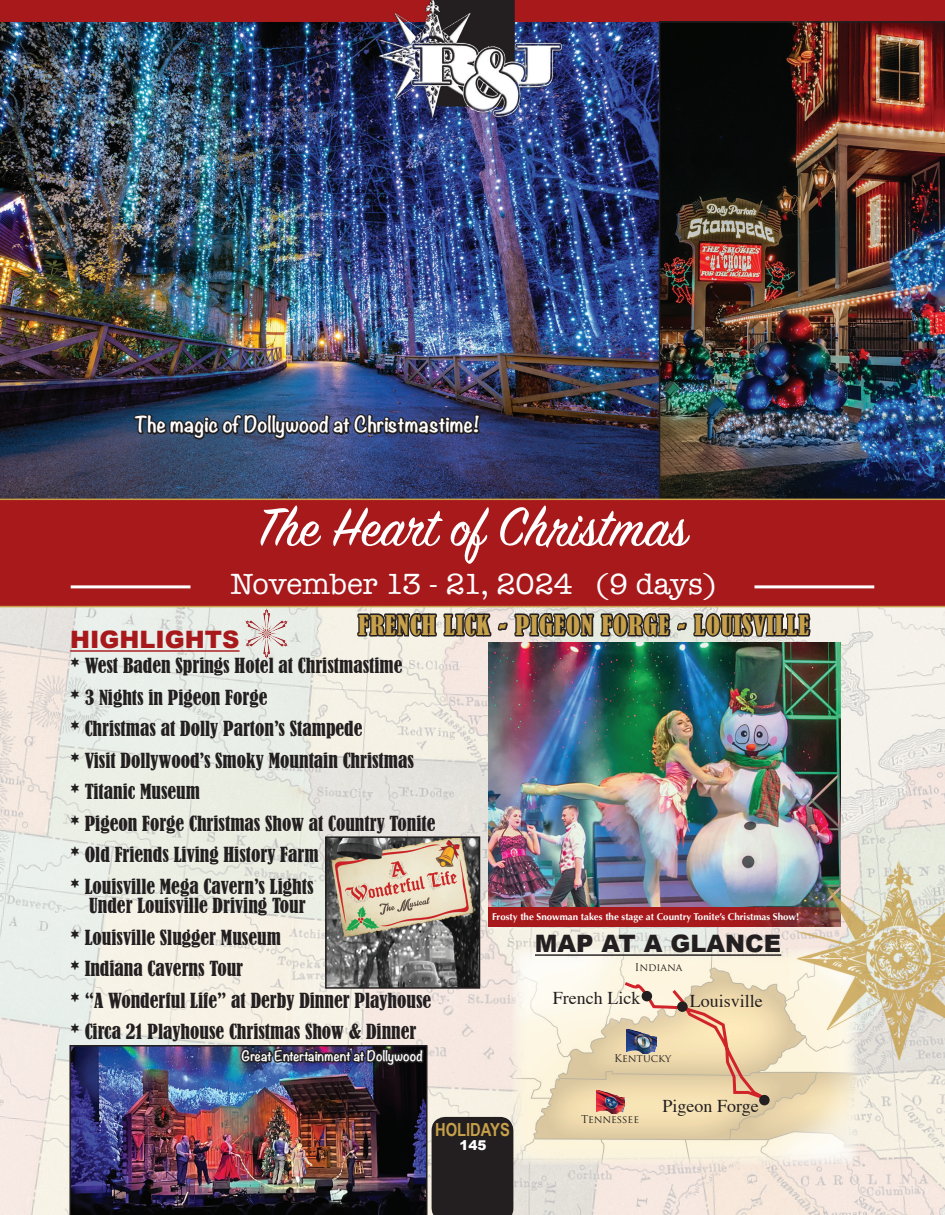
<style>
.page{position:relative;width:945px;height:1215px;background:#fff}
.page>*{position:absolute;margin:0;border:0;box-sizing:border-box;transform-origin:0 0}
.t1{font:60px "Sign Painter House Script";color:#fff}
.t2{font:30px "American Typewriter";color:#fff}
.t3{font:condensed 25.5px "Bernard";letter-spacing:.05em;color:#c6a04a}
.t4{font:900 24px "Arial";color:#231f20}
.t5{font:900 24px "Arial";color:#a8191c}
.t6{font:condensed 19.5px "Bernard";color:#231f20}
.t7{font:700 19.5px "Noteworthy";color:#fff}
.t8{font:18px "Times";color:#231f20}
.t9{font:700 18px "Arial Narrow";color:#c6a04a}
.t10{font:900 13.5px "Arial";color:#fff}
.t11{font:700 12.75px "Noteworthy";color:#fff}
.t12{font:10.5px "Trajan Pro";color:#231f20}
.t13{font:700 9.75px "Optima";color:#fff}
</style>
<div class="page">
<div style="left:0;top:0;width:945px;height:27px;background:#a8191c"></div>
<img style="left:0;top:607px;width:945px;height:608px">
<img style="left:0;top:22px;width:659px;height:477px">
<img style="left:659px;top:21px;width:286px;height:478px">
<img style="left:512px;top:948px;width:347px;height:217px">
<svg style="left:622px;top:980px;width:176px;height:133px;background:#ecd3ac"></svg>
<img style="left:627px;top:1029px;width:29px;height:24px">
<img style="left:596px;top:1091px;width:29px;height:23px">
<div style="left:642px;top:991px;width:10px;height:10px;background:#231f20;border-radius:50%"></div>
<div style="left:677px;top:1001px;width:11px;height:11px;background:#231f20;border-radius:50%"></div>
<div style="left:759px;top:1095px;width:11px;height:10px;background:#231f20;border-radius:50%"></div>
<div style="left:0;top:499px;width:945px;height:108px;background:#a8191c"></div>
<hr style="left:755px;top:585px;width:119px;height:3px;background:#fff">
<hr style="left:71px;top:585px;width:119px;height:3px;background:#fff">
<img style="left:244px;top:607px;width:44px;height:53px">
<img style="left:132px;top:389px;width:351px;height:67px">
<img style="left:361px;top:0;width:202px;height:138px">
<div style="left:432px;top:1117px;width:81px;height:98px;background:#231f20"></div>
<hr style="left:70px;top:650px;width:170px;height:2px;background:#a8191c">
<img style="left:69px;top:1045px;width:359px;height:170px">
<svg style="left:355px;top:518px;width:457px;height:186px;background:#ab5251"></svg>
<hr style="left:535px;top:954px;width:246px;height:2px;background:#231f20">
<img style="left:488px;top:643px;width:352px;height:265px">
<div style="left:488px;top:908px;width:352px;height:19px;background:#a8191c"></div>
<img style="left:238px;top:1023px;width:188px;height:108px">
<img style="left:778px;top:852px;width:167px;height:227px">
<img style="left:328px;top:839px;width:149px;height:147px">
<div style="left:325px;top:836px;width:155px;height:153px;border:2px solid #231f20"></div>
<p class="t7" style="left:135px;top:407px;width:346px">The magic of Dollywood at Christmastime!</p>
<p class="t1" style="left:258px;top:490px;width:431px">The Heart of Christmas</p>
<p class="t2" style="left:231px;top:561px;width:487px">November 13 - 21, 2024 (9 days)</p>
<p class="t3" style="left:358px;top:610px;width:452px">FRENCH LICK - PIGEON FORGE - LOUISVILLE</p>
<p class="t5" style="left:70px;top:622px;width:171px">HIGHLIGHTS</p>
<p class="t6" style="left:70px;top:655px;width:334px">* West Baden Springs Hotel at Christmastime</p>
<p class="t6" style="left:70px;top:686px;width:199px">* 3 Nights in Pigeon Forge</p>
<p class="t6" style="left:70px;top:718px;width:294px">* Christmas at Dolly Parton’s Stampede</p>
<p class="t6" style="left:70px;top:749px;width:345px">* Visit Dollywood’s Smoky Mountain Christmas</p>
<p class="t6" style="left:70px;top:781px;width:131px">* Titanic Museum</p>
<p class="t6" style="left:70px;top:812px;width:367px">* Pigeon Forge Christmas Show at Country Tonite</p>
<p class="t6" style="left:70px;top:844px;width:250px">* Old Friends Living History Farm</p>
<p class="t6" style="left:70px;top:875px;width:245px">* Louisville Mega Cavern’s Lights</p>
<p class="t6" style="left:89px;top:895px;width:218px">Under Louisville Driving Tour</p>
<p class="t6" style="left:70px;top:926px;width:212px">* Louisville Slugger Museum</p>
<p class="t6" style="left:70px;top:958px;width:174px">* Indiana Caverns Tour</p>
<p class="t6" style="left:70px;top:989px;width:363px">* “A Wonderful Life” at Derby Dinner Playhouse</p>
<p class="t6" style="left:70px;top:1021px;width:348px">* Circa 21 Playhouse Christmas Show &amp; Dinner</p>
<p class="t13" style="left:492px;top:911px;width:309px">Frosty the Snowman takes the stage at Country Tonite’s Christmas Show!</p>
<p class="t4" style="left:535px;top:926px;width:248px">MAP AT A GLANCE</p>
<p class="t12" style="left:635px;top:960px;width:49px">Indiana</p>
<p class="t8" style="left:553px;top:981px;width:89px">French Lick</p>
<p class="t8" style="left:690px;top:984px;width:75px">Louisville</p>
<p class="t11" style="left:242px;top:1045px;width:183px">Great Entertainment at Dollywood</p>
<p class="t9" style="left:435px;top:1116px;width:76px">HOLIDAYS</p>
<p class="t10" style="left:459px;top:1135px;width:29px">145</p>
<p class="t12" style="left:614px;top:1051px;width:58px">Kentucky</p>
<p class="t12" style="left:581px;top:1113px;width:60px">Tennessee</p>
<p class="t8" style="left:663px;top:1089px;width:98px">Pigeon Forge</p>
</div>
